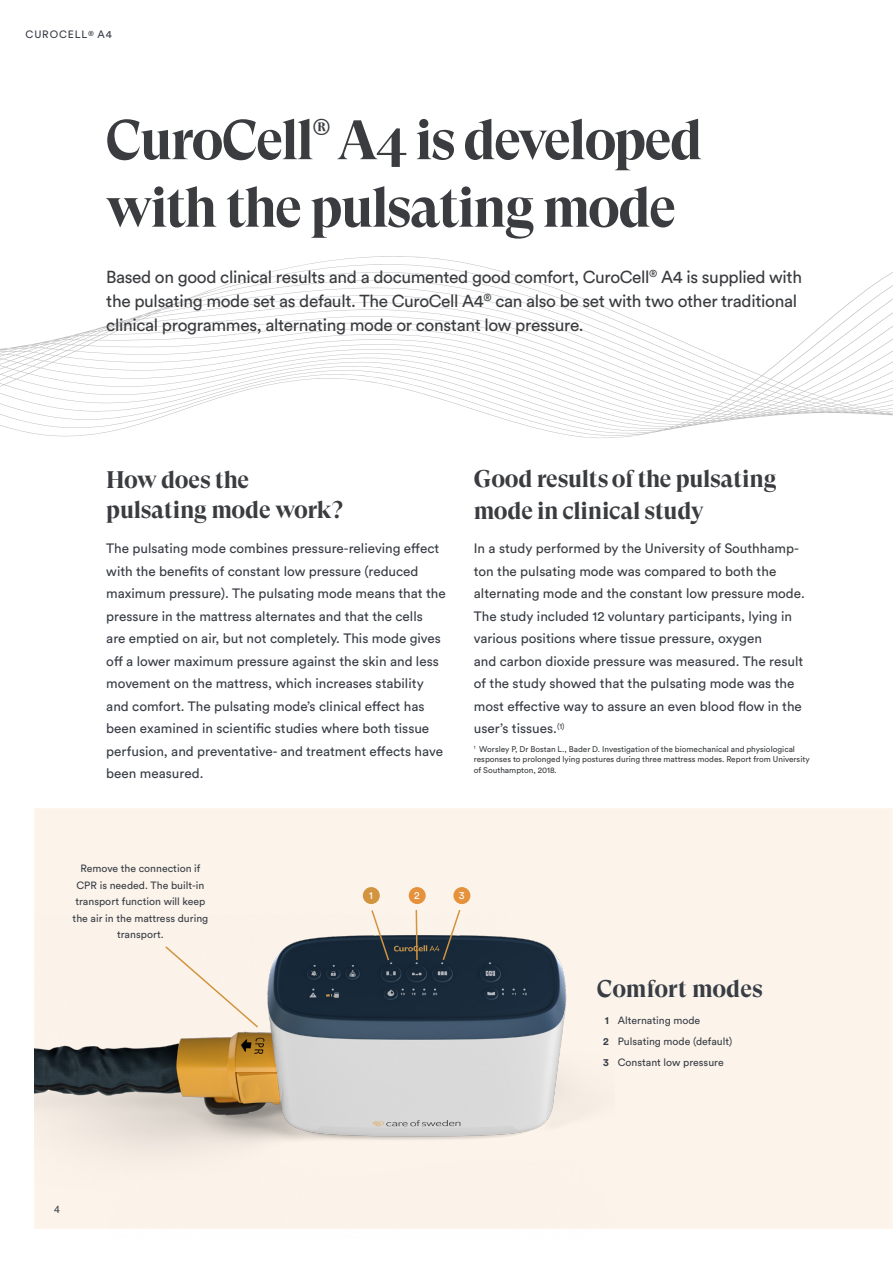
<style>
.page{position:relative;width:893px;height:1263px;background:#fff}
.page>*{position:absolute;margin:0;border:0;box-sizing:border-box;transform-origin:0 0}
.t1{font:700 55.5px/67.5px "GT Super Display";letter-spacing:-.03em;color:#3a3c3f}
.t2{font:700 24px/31.5px "GT Super Display";letter-spacing:-.01em;color:#3a3c3f}
.Brödtext3{font:700 24px "GT Super Display";color:#383d45}
.t3{font:17.25px/24px "Circular Std";letter-spacing:-.02em;color:#3a3c3f}
.t4{font:13.5px/22.5px "Circular Std";color:#383d45}
.t5{font:13.5px/22.5px "Circular Std";color:#3a3c3f}
.t6{font:10.65px "Circular Std";letter-spacing:.08em;color:#383d45}
.Brödtext3-2{font:10.5px/16.5px "Circular Std";color:#383d45;text-align:center}
.Brödtext3-3{font:10.5px "Circular Std";color:#fff}
.t7{font:10.5px "Helvetica";color:#383d45}
.t8{font:8.25px/10.2px "Circular Std";color:#3a3c3f}
.s1{font-weight:700}
</style>
<div class="page">
<svg style="left:0;top:256px;width:893px;height:182px"></svg>
<div style="left:34px;top:808px;width:859px;height:421px;background:#fcf4eb"></div>
<img style="left:34px;top:915px;width:581px;height:314px">
<div style="left:363px;top:887px;width:17px;height:17px;background:#d2943f;border-radius:50%"></div>
<div style="left:409px;top:887px;width:17px;height:17px;background:#e6923c;border-radius:50%"></div>
<div style="left:453px;top:887px;width:17px;height:17px;background:#e6923c;border-radius:50%"></div>
<svg style="left:370px;top:910px;width:20px;height:52px"></svg>
<svg style="left:415px;top:910px;width:3px;height:51px"></svg>
<svg style="left:441px;top:910px;width:21px;height:52px"></svg>
<svg style="left:164px;top:945px;width:96px;height:84px"></svg>
<p class="t6" style="left:26px;top:28px;width:88px">CUROCELL<sup>®</sup> A4</p>
<p class="t1" style="left:106px;top:107px;width:598px">CuroCell<sup>®</sup> A4 is developed with the pulsating mode</p>
<p class="t3" style="left:106px;top:265px;width:697px">Based on good clinical results and a documented good comfort, CuroCell<sup>®</sup> A4 is supplied with the pulsating mode set as default. The CuroCell A4<sup>®</sup> can also be set with two other traditional</p>
<p class="t3" style="left:106px;top:313px;width:479px">clinical programmes, alternating mode or constant low pressure.</p>
<p class="t2" style="left:106px;top:465px;width:144px">How does the</p>
<p class="t2" style="left:106px;top:495px;width:238px">pulsating mode work?</p>
<p class="t4" style="left:106px;top:537px;width:341px">The pulsating mode combines pressure-relieving effect with the benefits of constant low pressure (reduced maximum pressure). The pulsating mode means that the pressure in the mattress alternates and that the cells<br>are emptied on air, but not completely. This mode gives off a lower maximum pressure against the skin and less movement on the mattress, which increases stability and comfort. The pulsating mode’s clinical effect has been examined in scientific studies where both tissue perfusion, and preventative- and treatment effects have been measured.</p>
<p class="t2" style="left:474px;top:464px;width:304px">Good results of the pulsating mode in clinical study</p>
<p class="t5" style="left:474px;top:537px;width:332px">In a study performed by the University of Southhamp&shy;ton the pulsating mode was compared to both the alternating mode and the constant low pressure mode.</p>
<p class="t4" style="left:474px;top:605px;width:320px">The study included 12 voluntary participants, lying in various positions where tissue pressure, oxygen</p>
<p class="t4" style="left:474px;top:650px;width:331px">and carbon dioxide pressure was measured. The result of the study showed that the pulsating mode was the most effective way to assure an even blood flow in the user’s tissues.<sup>(1)</sup></p>
<p class="t8" style="left:474px;top:744px;width:337px"><sup>1</sup> Worsley P, Dr Bostan L., Bader D. Investigation of the biomechanical and physiological responses to prolonged lying postures during three mattress modes. Report from University of Southampton, 2018.</p>
<p class="Brödtext3-2" style="left:73px;top:860px;width:137px">Remove the connection if<br>CPR is needed. The built-in transport function will keep the air in the mattress during transport.</p>
<p class="Brödtext3-3" style="left:369px;top:889px;width:5px">1</p>
<p class="Brödtext3-3" style="left:414px;top:889px;width:7px">2</p>
<p class="Brödtext3-3" style="left:459px;top:889px;width:7px">3</p>
<p class="Brödtext3" style="left:597px;top:975px;width:167px">Comfort modes</p>
<p class="Brödtext3-2" style="left:605px;top:1011px;width:97px"><span class="s1">1</span> Alternating mode</p>
<p class="Brödtext3-2" style="left:603px;top:1032px;width:131px"><span class="s1">2</span> Pulsating mode (default)</p>
<p class="Brödtext3-2" style="left:603px;top:1053px;width:122px"><span class="s1">3</span> Constant low pressure</p>
<p class="t7" style="left:54px;top:1201px;width:7px">4</p>
</div>
